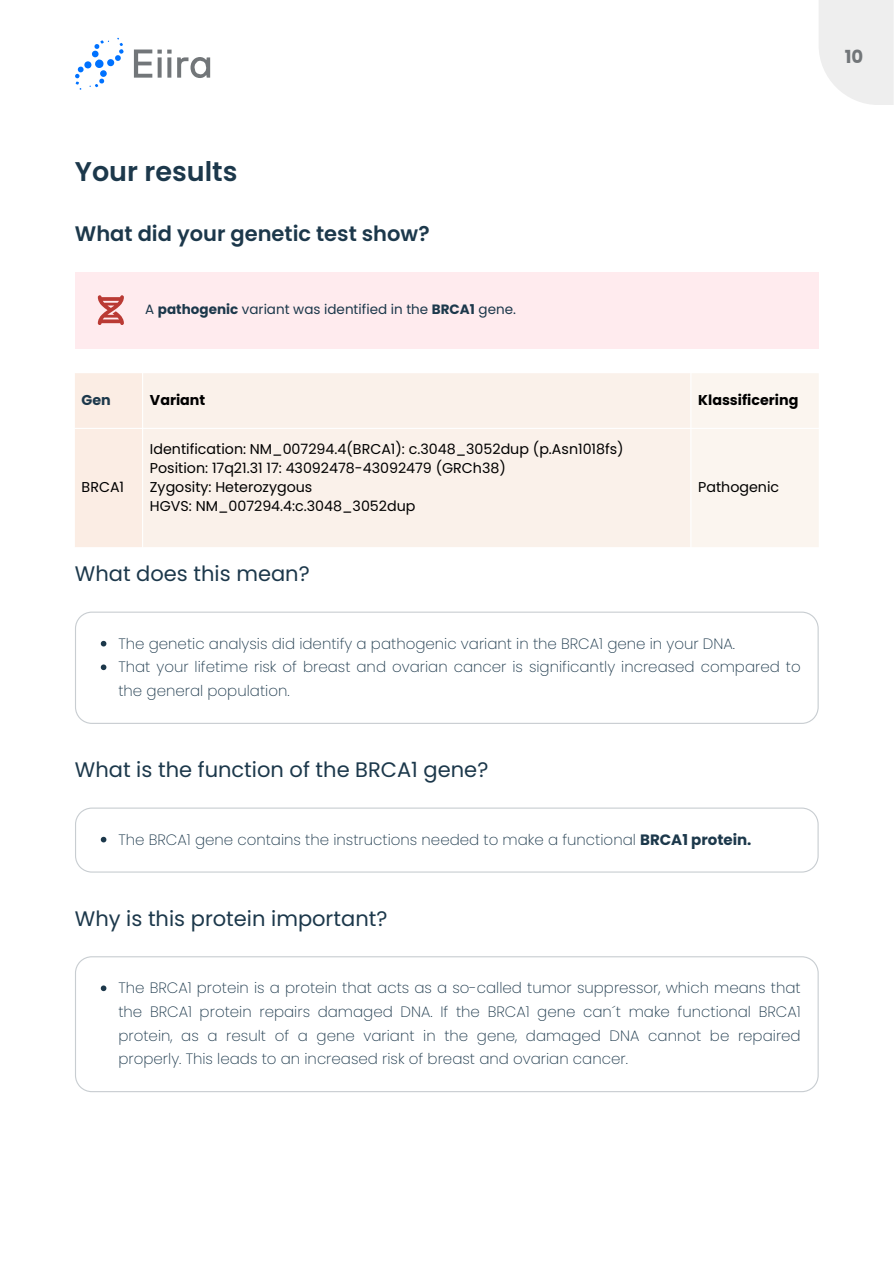
<style>
.page{position:relative;width:894px;height:1264px;background:#fff}
.page>*{position:absolute;margin:0;border:0;box-sizing:border-box;transform-origin:0 0}
.t1{font:600 27px "Poppins";color:#1c384b}
.t2{font:21px "Poppins";color:#1c384b}
.t3{font:600 21px "Poppins";color:#1c384b}
.t4{font:700 18px "Poppins";color:#727679}
.t5{font:200 15px/23.7px "Poppins";color:#1c384b}
.t6{font:14.25px/19.2px "Poppins";color:#000}
.t7{font:700 14.25px "Poppins";color:#000}
.t8{font:700 14.25px "Poppins";color:#1c384b}
.t9{font:13.5px "Poppins";color:#1c384b}
.s1{font-weight:700}
</style>
<div class="page">
<svg style="left:75px;top:40px;width:34px;height:50px"></svg>
<svg style="left:115px;top:38px;width:9px;height:23px"></svg>
<div style="left:107px;top:59px;width:7px;height:7px;background:#0072ff;border-radius:3px"></div>
<svg style="left:134px;top:49px;width:37px;height:29px"></svg>
<svg style="left:177px;top:57px;width:33px;height:21px"></svg>
<svg style="left:819px;top:0;width:74px;height:105px;background:#efefef"></svg>
<div style="left:75px;top:272px;width:743px;height:76px;background:#ffebee"></div>
<svg style="left:98px;top:295px;width:26px;height:29px"></svg>
<svg style="left:75px;top:611px;width:743px;height:113px"></svg>
<svg style="left:101px;top:641px;width:5px;height:5px"></svg>
<svg style="left:101px;top:664px;width:5px;height:6px"></svg>
<div style="left:75px;top:373px;width:67px;height:174px;background:#fbede4"></div>
<div style="left:143px;top:373px;width:547px;height:174px;background:#faf1ea"></div>
<div style="left:692px;top:373px;width:126px;height:174px;background:#fbf5ef"></div>
<svg style="left:75px;top:807px;width:743px;height:65px"></svg>
<svg style="left:101px;top:836px;width:5px;height:6px"></svg>
<svg style="left:75px;top:956px;width:743px;height:136px"></svg>
<svg style="left:101px;top:985px;width:5px;height:6px"></svg>
<h1 class="t1" style="left:75px;top:152px;width:164px">Your results</h1>
<h2 class="t3" style="left:75px;top:219px;width:356px">What did your genetic test show?</h2>
<p class="t9" style="left:145px;top:300px;width:372px">A <span class="s1">pathogenic</span> variant was identified in the <span class="s1">BRCA1</span> gene.</p>
<p class="t8" style="left:82px;top:390px;width:31px">Gen</p>
<p class="t7" style="left:150px;top:390px;width:57px">Variant</p>
<p class="t7" style="left:698px;top:390px;width:102px">Klassificering</p>
<p class="t6" style="left:82px;top:477px;width:44px">BRCA1</p>
<p class="t6" style="left:150px;top:439px;width:475px">Identification: NM_007294.4(BRCA1): c.3048_3052dup (p.Asn1018fs)<br>Position: 17q21.31 17: 43092478-43092479 (GRCh38)<br>Zygosity: Heterozygous<br>HGVS: NM_007294.4:c.3048_3052dup</p>
<h2 class="t2" style="left:75px;top:559px;width:236px">What does this mean?</h2>
<p class="t6" style="left:698px;top:477px;width:82px">Pathogenic</p>
<p class="t5" style="left:118px;top:631px;width:683px">The genetic analysis did identify a pathogenic variant in the BRCA1 gene in your DNA.<br>That your lifetime risk of breast and ovarian cancer is significantly increased compared to the general population.</p>
<h2 class="t2" style="left:75px;top:755px;width:415px">What is the function of the BRCA1 gene?</h2>
<p class="t5" style="left:118px;top:827px;width:634px">The BRCA1 gene contains the instructions needed to make a functional <span class="s1">BRCA1 protein.</span></p>
<h2 class="t2" style="left:75px;top:903px;width:314px">Why is this protein important?</h2>
<p class="t5" style="left:118px;top:976px;width:683px;text-align:justify">The BRCA1 protein is a protein that acts as a so-called tumor suppressor, which means that the BRCA1 protein repairs damaged DNA. If the BRCA1 gene can´t make functional BRCA1 protein, as a result of a gene variant in the gene, damaged DNA cannot be repaired properly. This leads to an increased risk of breast and ovarian cancer.</p>
<p class="t4" style="left:844px;top:44px;width:20px">10</p>
</div>
